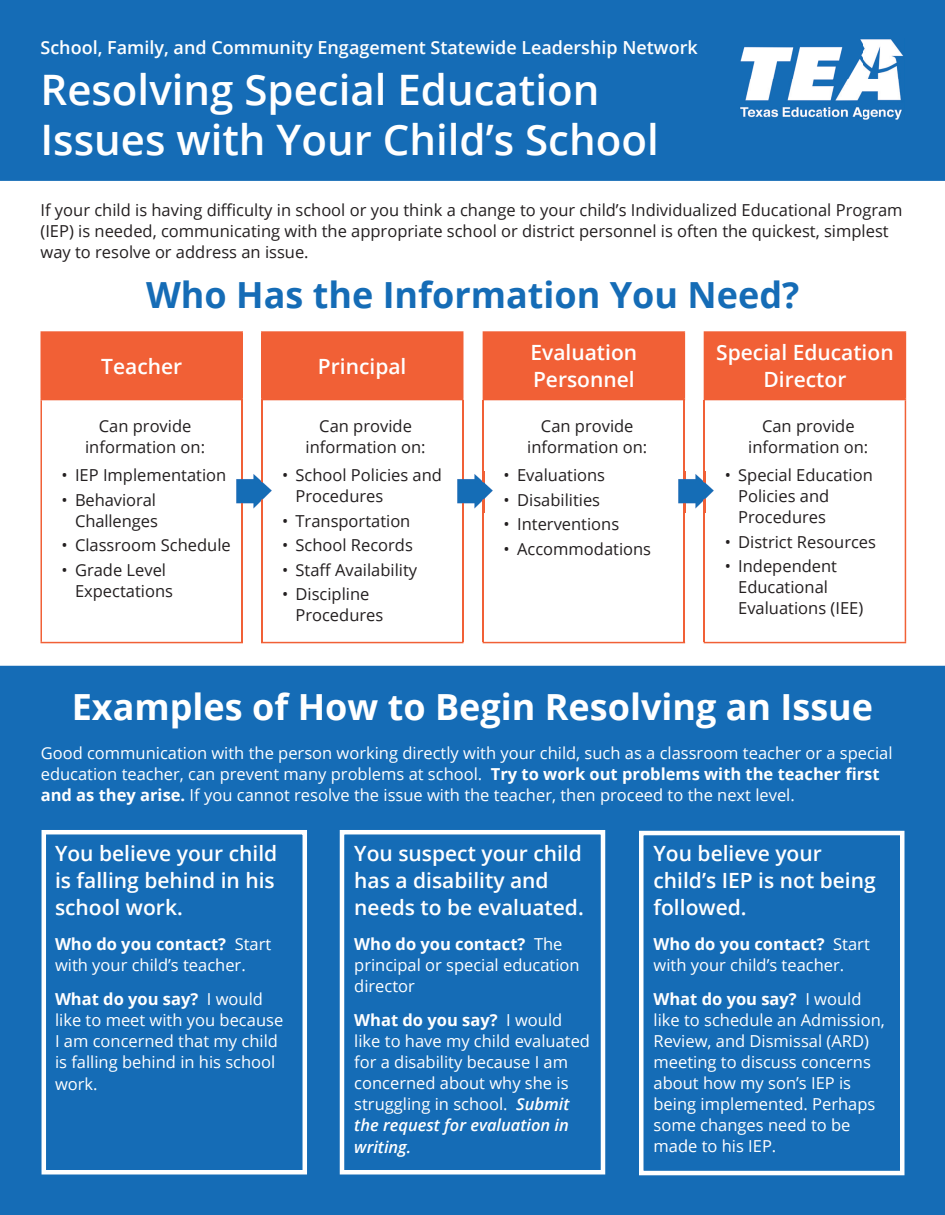
<style>
.page{position:relative;width:945px;height:1215px;background:#fff}
.page>*{position:absolute;margin:0;border:0;box-sizing:border-box;transform-origin:0 0}
.t1{font:600 42px/50.4px "Open Sans";color:#fff}
.t2{font:700 36px "Open Sans";color:#fff}
.t3{font:700 36px "Open Sans";color:#156cb6}
.t4{font:600 21px/27px "Open Sans";color:#fff}
.t5{font:600 18px "Open Sans";color:#fff}
.t6{font:16.5px/21px "Open Sans";color:#fff}
.t7{font:16.5px/21px "Open Sans";color:#231f20}
.s1{font-weight:700}
.s2{font-weight:600;font-style:italic}
</style>
<div class="page">
<div style="left:1px;top:667px;width:943px;height:547px;background:#156cb6"></div>
<div style="left:1px;top:1px;width:943px;height:179px;background:#156cb6"></div>
<div style="left:0;top:0;width:945px;height:181px;border:2px solid #156cb6"></div>
<img style="left:740px;top:39px;width:164px;height:81px">
<div style="left:41px;top:332px;width:201px;height:68px;background:#f16036"></div>
<hr style="left:40px;top:331px;width:203px;height:2px;background:#f16036">
<hr style="left:40px;top:333px;width:2px;height:66px;background:#f16036">
<hr style="left:242px;top:333px;width:1px;height:66px;background:#f16036">
<hr style="left:40px;top:399px;width:203px;height:1px;background:#f16036">
<hr style="left:40px;top:400px;width:2px;height:242px;background:#f16036">
<hr style="left:242px;top:400px;width:1px;height:242px;background:#f16036">
<hr style="left:40px;top:642px;width:203px;height:1px;background:#f16036">
<div style="left:262px;top:332px;width:201px;height:68px;background:#f16036"></div>
<hr style="left:261px;top:331px;width:203px;height:2px;background:#f16036">
<hr style="left:261px;top:333px;width:1px;height:66px;background:#f16036">
<hr style="left:462px;top:333px;width:2px;height:66px;background:#f16036">
<hr style="left:261px;top:399px;width:203px;height:1px;background:#f16036">
<hr style="left:261px;top:400px;width:1px;height:242px;background:#f16036">
<hr style="left:462px;top:400px;width:2px;height:242px;background:#f16036">
<hr style="left:261px;top:642px;width:203px;height:1px;background:#f16036">
<div style="left:483px;top:332px;width:201px;height:68px;background:#f16036"></div>
<hr style="left:483px;top:331px;width:202px;height:2px;background:#f16036">
<hr style="left:684px;top:333px;width:1px;height:66px;background:#f16036">
<hr style="left:483px;top:399px;width:202px;height:1px;background:#f16036">
<hr style="left:483px;top:400px;width:1px;height:242px;background:#f16036">
<hr style="left:684px;top:400px;width:1px;height:242px;background:#f16036">
<hr style="left:483px;top:642px;width:202px;height:1px;background:#f16036">
<div style="left:704px;top:332px;width:201px;height:68px;background:#f16036"></div>
<hr style="left:704px;top:331px;width:202px;height:2px;background:#f16036">
<hr style="left:905px;top:333px;width:1px;height:66px;background:#f16036">
<hr style="left:704px;top:399px;width:202px;height:1px;background:#f16036">
<hr style="left:704px;top:400px;width:1px;height:242px;background:#f16036">
<hr style="left:905px;top:400px;width:1px;height:242px;background:#f16036">
<hr style="left:704px;top:642px;width:202px;height:1px;background:#f16036">
<img style="left:236px;top:471px;width:36px;height:41px">
<img style="left:242px;top:471px;width:1px;height:41px">
<img style="left:261px;top:471px;width:1px;height:41px">
<img style="left:457px;top:471px;width:36px;height:41px">
<img style="left:462px;top:471px;width:2px;height:41px">
<img style="left:483px;top:471px;width:1px;height:41px">
<img style="left:678px;top:471px;width:36px;height:41px">
<img style="left:684px;top:471px;width:1px;height:41px">
<img style="left:704px;top:471px;width:1px;height:41px">
<div style="left:42px;top:830px;width:265px;height:344px;border:4px solid #fff"></div>
<div style="left:340px;top:830px;width:265px;height:344px;border:4px solid #fff"></div>
<div style="left:639px;top:831px;width:265px;height:344px;border:4px solid #fff"></div>
<p class="t5" style="left:40px;top:35px;width:659px">School, Family, and Community Engagement Statewide Leadership Network</p>
<h1 class="t1" style="left:40px;top:63px;width:620px">Resolving Special Education<br>Issues with Your Child’s School</h1>
<p class="t7" style="left:40px;top:199px;width:864px">If your child is having difficulty in school or you think a change to your child’s Individualized Educational Program (IEP) is needed, communicating with the appropriate school or district personnel is often the quickest, simplest way to resolve or address an issue.</p>
<h2 class="t3" style="left:146px;top:269px;width:655px">Who Has the Information You Need?</h2>
<p class="t4" style="left:101px;top:352px;width:83px">Teacher</p>
<p class="t7" style="left:85px;top:416px;width:121px;text-align:center">Can provide information on:</p>
<p class="t7" style="left:62px;top:464px;width:166px">• IEP Implementation</p>
<p class="t7" style="left:62px;top:489px;width:98px;text-align:right">• Behavioral<br>Challenges</p>
<p class="t7" style="left:62px;top:534px;width:171px">• Classroom Schedule</p>
<p class="t7" style="left:75px;top:559px;width:100px;text-indent:-13px">• Grade Level<br>Expectations</p>
<p class="t4" style="left:318px;top:352px;width:90px">Principal</p>
<p class="t7" style="left:306px;top:416px;width:121px;text-align:center">Can provide information on:</p>
<p class="t7" style="left:296px;top:464px;width:148px;text-indent:-13px">• School Policies and<br>Procedures</p>
<p class="t7" style="left:282px;top:510px;width:130px">• Transportation</p>
<p class="t7" style="left:282px;top:534px;width:132px">• School Records</p>
<p class="t7" style="left:282px;top:559px;width:137px">• Staff Availability</p>
<p class="t7" style="left:296px;top:583px;width:89px;text-indent:-13px">• Discipline<br>Procedures</p>
<p class="t4" style="left:530px;top:339px;width:108px">Evaluation<br>Personnel</p>
<p class="t7" style="left:527px;top:416px;width:121px;text-align:center">Can provide information on:</p>
<p class="t7" style="left:504px;top:464px;width:103px">• Evaluations</p>
<p class="t7" style="left:504px;top:489px;width:98px">• Disabilities</p>
<p class="t7" style="left:504px;top:513px;width:117px">• Interventions</p>
<p class="t7" style="left:504px;top:538px;width:149px">• Accommodations</p>
<p class="t4" style="left:716px;top:339px;width:179px;text-align:center">Special Education<br>Director</p>
<p class="t7" style="left:748px;top:416px;width:121px;text-align:center">Can provide information on:</p>
<p class="t7" style="left:738px;top:464px;width:136px;text-indent:-13px">• Special Education<br>Policies and<br>Procedures</p>
<p class="t7" style="left:725px;top:531px;width:153px">• District Resources</p>
<p class="t7" style="left:738px;top:555px;width:127px;text-indent:-13px">• Independent<br>Educational<br>Evaluations (IEE)</p>
<h2 class="t2" style="left:72px;top:681px;width:803px">Examples of How to Begin Resolving an Issue</h2>
<p class="t6" style="left:41px;top:742px;width:853px">Good communication with the person working directly with your child, such as a classroom teacher or a special education teacher, can prevent many problems at school. <span class="s1">Try to work out problems with the teacher first and as they arise.</span> If you cannot resolve the issue with the teacher, then proceed to the next level.</p>
<p class="t4" style="left:55px;top:840px;width:224px">You believe your child is falling behind in his school work.</p>
<p class="t6" style="left:55px;top:933px;width:218px"><span class="s1">Who do you contact?</span> Start with your child’s teacher.</p>
<p class="t6" style="left:55px;top:988px;width:230px"><span class="s1">What do you say?</span> I would like to meet with you because<br>I am concerned that my child is falling behind in his school work.</p>
<p class="t4" style="left:354px;top:840px;width:231px">You suspect your child has a disability and needs to be evaluated.</p>
<p class="t6" style="left:354px;top:933px;width:227px"><span class="s1">Who do you contact?</span> The principal or special education director</p>
<p class="t6" style="left:354px;top:1009px;width:237px"><span class="s1">What do you say?</span> I would like to have my child evaluated for a disability because I am concerned about why she is struggling in school. <span class="s2">Submit the request for evaluation in writing.</span></p>
<p class="t4" style="left:654px;top:840px;width:224px">You believe your child’s IEP is not being followed.</p>
<p class="t6" style="left:654px;top:933px;width:218px"><span class="s1">Who do you contact?</span> Start with your child’s teacher.</p>
<p class="t6" style="left:654px;top:988px;width:233px"><span class="s1">What do you say?</span> I would like to schedule an Admission,<br>Review, and Dismissal (ARD) meeting to discuss concerns about how my son’s IEP is being implemented. Perhaps some changes need to be made to his IEP.</p>
</div>
